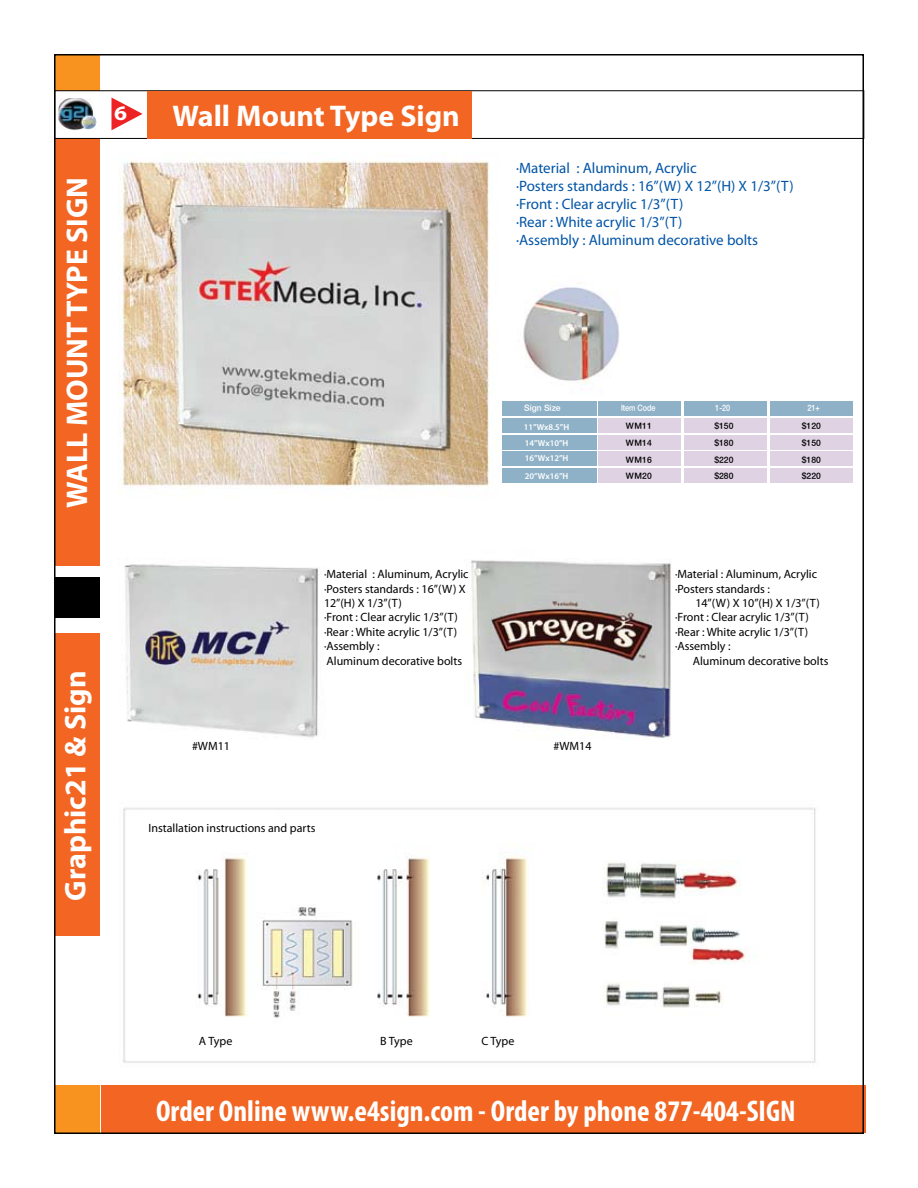
<style>
.page{position:relative;width:918px;height:1188px;background:#fff}
.page>*{position:absolute;margin:0;border:0;box-sizing:border-box;transform-origin:0 0}
.t1{font:700 condensed 30px "Myriad Pro";color:#fff}
.t2{font:700 30px "Myriad Pro";color:#fff}
.t3{font:700 20.7px "Myriad Pro";color:#fff;scale:1.13 1}
.t4{font:15px/18px "Myriad Pro";color:#0054a6}
.t5{font:12px/14.4px "Myriad Pro";color:#000}
.t6{font:600 8.7px/15.1px "Myriad Pro";color:#fff}
.t7{font:8.55px/16.6px "YDI2002";color:#000;text-align:justify}
.t8{font:8.55px "YDI2002";color:#fff;scale:.85 1}
.t9{font:8.55px "YDI2002";color:#fff}
</style>
<div class="page">
<div style="left:55px;top:55px;width:45px;height:36px;background:#f7931e"></div>
<div style="left:55px;top:138px;width:45px;height:428px;background:#f26522"></div>
<div style="left:55px;top:633px;width:45px;height:303px;background:#f26522"></div>
<div style="left:55px;top:1085px;width:45px;height:48px;background:#f7931e"></div>
<div style="left:55px;top:578px;width:45px;height:40px;background:#000"></div>
<div style="left:101px;top:1085px;width:764px;height:48px;background:#f26522"></div>
<svg style="left:70px;top:116px;width:27px;height:14px"></svg>
<img style="left:59px;top:98px;width:34px;height:31px">
<div style="left:55px;top:91px;width:809px;height:48px;border:1px solid #000"></div>
<div style="left:148px;top:91px;width:324px;height:47px;background:#f26522"></div>
<svg style="left:111px;top:98px;width:32px;height:32px"></svg>
<img style="left:119px;top:160px;width:697px;height:903px">
<div style="left:326px;top:558px;width:138px;height:123px;background:#fff"></div>
<div style="left:503px;top:150px;width:271px;height:124px;background:#fff"></div>
<div style="left:678px;top:558px;width:138px;height:123px;background:#fff"></div>
<div style="left:138px;top:811px;width:138px;height:39px;background:#fff"></div>
<div style="left:164px;top:1023px;width:545px;height:34px;background:#fff"></div>
<svg style="left:500px;top:399px;width:353px;height:86px"></svg>
<div style="left:502px;top:401px;width:94px;height:15px;background:#8eb1c7"></div>
<div style="left:502px;top:418px;width:94px;height:15px;background:#8eb1c7"></div>
<div style="left:502px;top:435px;width:94px;height:14px;background:#8eb1c7"></div>
<div style="left:502px;top:452px;width:94px;height:14px;background:#8eb1c7"></div>
<div style="left:502px;top:468px;width:94px;height:15px;background:#8eb1c7"></div>
<div style="left:684px;top:418px;width:83px;height:15px;background:#ded2e3"></div>
<div style="left:684px;top:435px;width:83px;height:14px;background:#ded2e3"></div>
<div style="left:684px;top:452px;width:83px;height:14px;background:#ded2e3"></div>
<div style="left:684px;top:468px;width:83px;height:15px;background:#ded2e3"></div>
<div style="left:684px;top:401px;width:83px;height:15px;background:#8eb1c7"></div>
<div style="left:770px;top:418px;width:83px;height:15px;background:#ded2e3"></div>
<div style="left:770px;top:435px;width:83px;height:14px;background:#ded2e3"></div>
<div style="left:770px;top:452px;width:83px;height:14px;background:#ded2e3"></div>
<div style="left:770px;top:468px;width:83px;height:15px;background:#ded2e3"></div>
<div style="left:770px;top:401px;width:83px;height:15px;background:#8eb1c7"></div>
<div style="left:599px;top:418px;width:82px;height:15px;background:#ded2e3"></div>
<div style="left:599px;top:435px;width:82px;height:14px;background:#ded2e3"></div>
<div style="left:599px;top:452px;width:82px;height:14px;background:#ded2e3"></div>
<div style="left:599px;top:468px;width:82px;height:15px;background:#ded2e3"></div>
<div style="left:599px;top:401px;width:82px;height:15px;background:#8eb1c7"></div>
<h1 class="t2" style="left:57px;top:508px;width:332px;rotate:-90deg">WALL MOUNT TYPE SIGN</h1>
<h2 class="t3" style="left:114px;top:100px;width:13px">6</h2>
<h1 class="t2" style="left:172px;top:96px;width:289px">Wall Mount Type Sign</h1>
<h1 class="t2" style="left:56px;top:901px;width:232px;rotate:-90deg">Graphic21 &amp; Sign</h1>
<p class="t5" style="left:324px;top:567px;width:146px">·Material : Aluminum, Acrylic ·Posters standards : 16”(W) X<br>12”(H) X 1/3”(T)<br>·Front : Clear acrylic 1/3”(T) ·Rear : White acrylic 1/3”(T) ·Assembly :<br>Aluminum decorative bolts</p>
<p class="t5" style="left:192px;top:739px;width:40px">#WM11</p>
<p class="t5" style="left:148px;top:821px;width:169px">Installation instructions and parts</p>
<p class="t4" style="left:516px;top:159px;width:279px">·Material : Aluminum, Acrylic<br>·Posters standards : 16”(W) X 12”(H) X 1/3”(T) ·Front : Clear acrylic 1/3”(T)<br>·Rear : White acrylic 1/3”(T)<br>·Assembly : Aluminum decorative bolts</p>
<p class="t9" style="left:524px;top:404px;width:38px">Sign Size</p>
<p class="t6" style="left:524px;top:420px;width:47px">11”Wx8.5”H</p>
<p class="t6" style="left:525px;top:435px;width:45px">14”Wx10”H<br>16”Wx12”H</p>
<p class="t6" style="left:525px;top:468px;width:45px">20”Wx16”H</p>
<p class="t8" style="left:621px;top:404px;width:42px">Item Code</p>
<p class="t8" style="left:807px;top:404px;width:16px">21+</p>
<p class="t7" style="left:626px;top:418px;width:27px">WM11<br>WM14<br>WM16</p>
<p class="t7" style="left:626px;top:468px;width:27px">WM20</p>
<p class="t8" style="left:715px;top:404px;width:19px">1-20</p>
<p class="t7" style="left:714px;top:418px;width:21px">$150 $180 $220</p>
<p class="t7" style="left:714px;top:468px;width:21px">$280</p>
<p class="t7" style="left:802px;top:418px;width:21px">$120 $150 $180</p>
<p class="t7" style="left:802px;top:468px;width:21px">$220</p>
<p class="t5" style="left:554px;top:739px;width:40px">#WM14</p>
<p class="t5" style="left:675px;top:567px;width:144px">·Material : Aluminum, Acrylic ·Posters standards :</p>
<p class="t5" style="left:675px;top:596px;width:146px;text-indent:20px">14”(W) X 10”(H) X 1/3”(T) ·Front : Clear acrylic 1/3”(T) ·Rear : White acrylic 1/3”(T) ·Assembly :</p>
<p class="t5" style="left:693px;top:653px;width:137px">Aluminum decorative bolts</p>
<p class="t5" style="left:199px;top:1033px;width:35px">A Type</p>
<p class="t5" style="left:380px;top:1033px;width:34px">B Type</p>
<p class="t5" style="left:482px;top:1033px;width:34px">C Type</p>
<h1 class="t1" style="left:156px;top:1092px;width:641px">Order Online www.e4sign.com - Order by phone 877-404-SIGN</h1>
</div>
